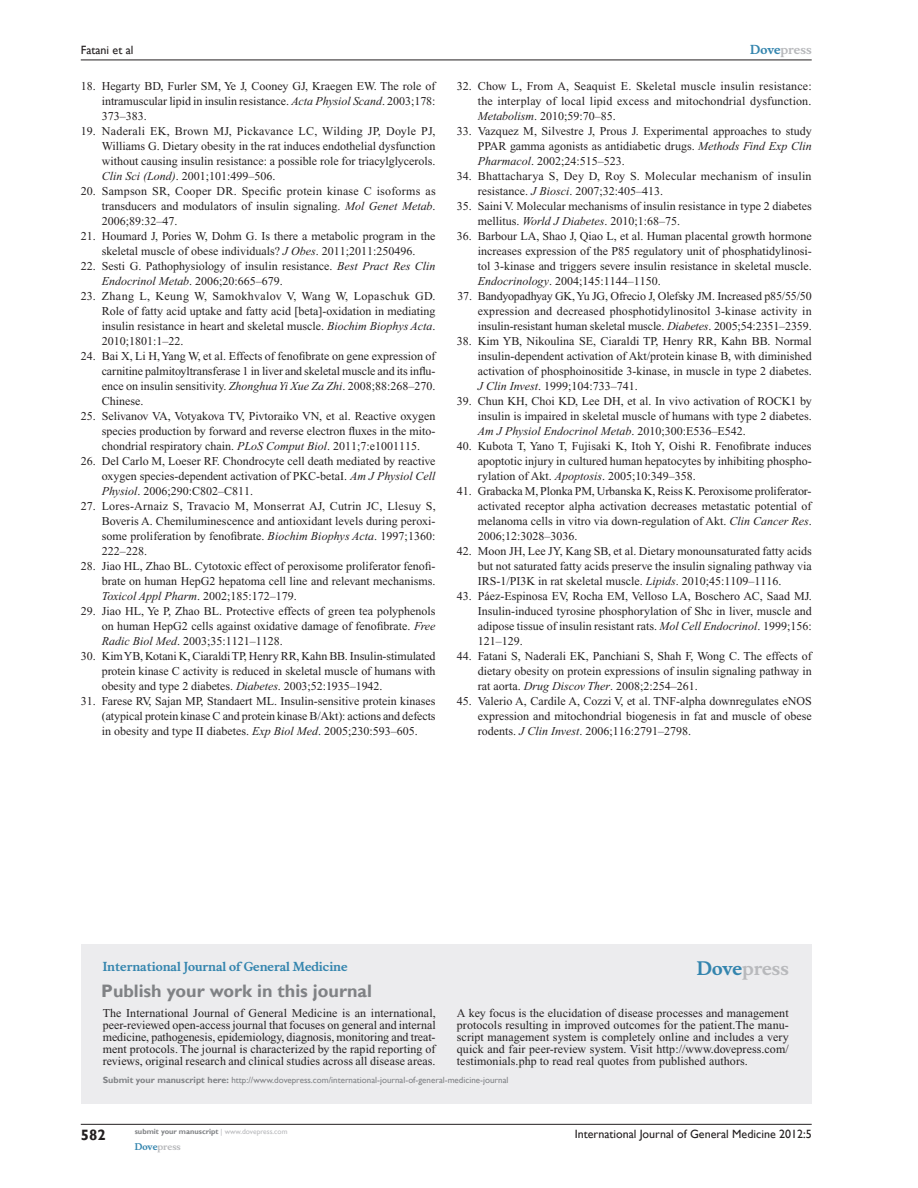
<style>
.page{position:relative;width:918px;height:1188px;background:#fff}
.page>*{position:absolute;margin:0;border:0;box-sizing:border-box;transform-origin:0 0}
.PromBx-H1{font:700 18px "Gill Sans";color:#808285}
.PromBx-Brand{font:700 18px "Musee";color:#b8b9bc}
.t1{font:700 15px "Gill Sans";color:#231f20}
.RefNL2{font:12px/15px "Times New Roman";color:#231f20;text-align:justify}
.PromBx-Tx{font:12px/12px "Times New Roman";letter-spacing:.005em;color:#231f20;text-align:justify}
.RefNL2-2{font:12px/15px "Times New Roman";letter-spacing:.02em;color:#231f20}
.t2{font:12px "Gill Sans";color:#231f20}
.PromBx-JrnlName{font:700 12px "Musee";color:#3485ae}
.t3{font:700 12px "Musee";color:#b8b9bc}
.PromBx-SubmitMssWebA{font:9px "Gill Sans";color:#808285}
.t4{font:700 9px "Musee";color:#b8b9bc}
.t5{font:700 7.5px "Gill Sans";color:#808285}
.s1{font-style:italic}
.s2{color:#3485ae}
.s3{font-weight:700}
.s4{font-weight:400;color:#b8b9bc}
</style>
<div class="page">
<div style="left:81px;top:944px;width:731px;height:159px;background:#ececee"></div>
<hr style="left:81px;top:1124px;width:731px;height:1px;background:#231f20">
<hr style="left:81px;top:60px;width:731px;height:1px;background:#231f20">
<p class="t2" style="left:81px;top:43px;width:54px">Fatani et al</p>
<p class="RefNL2" style="left:102px;top:79px;width:335px;text-indent:-21px">18. Hegarty BD, Furler SM, Ye J, Cooney GJ, Kraegen EW. The role of intramuscular lipid in insulin resistance. <span class="s1">Acta Physiol Scand</span>. 2003;178:<br>373–383.</p>
<p class="RefNL2" style="left:102px;top:124px;width:335px;text-indent:-21px">19. Naderali EK, Brown MJ, Pickavance LC, Wilding JP, Doyle PJ, Williams G. Dietary obesity in the rat induces endothelial dysfunction without causing insulin resistance: a possible role for triacylglycerols.<br><span class="s1">Clin Sci (Lond)</span>. 2001;101:499–506.</p>
<p class="RefNL2" style="left:102px;top:184px;width:335px;text-indent:-21px">20. Sampson SR, Cooper DR. Specific protein kinase C isoforms as transducers and modulators of insulin signaling. <span class="s1">Mol Genet Metab</span>.<br>2006;89:32–47.</p>
<p class="RefNL2" style="left:81px;top:229px;width:356px;text-align:center">21. Houmard J, Pories W, Dohm G. Is there a metabolic program in the skeletal muscle of obese individuals? <span class="s1">J Obes</span>. 2011;2011:250496.</p>
<p class="RefNL2" style="left:102px;top:259px;width:335px;text-indent:-21px">22. Sesti G. Pathophysiology of insulin resistance. <span class="s1">Best Pract Res Clin<br>Endocrinol Metab</span>. 2006;20:665–679.</p>
<p class="RefNL2" style="left:102px;top:289px;width:335px;text-indent:-21px">23. Zhang L, Keung W, Samokhvalov V, Wang W, Lopaschuk GD.<br>Role of fatty acid uptake and fatty acid [beta]-oxidation in mediating insulin resistance in heart and skeletal muscle. <span class="s1">Biochim Biophys Acta</span>.<br>2010;1801:1–22.</p>
<p class="RefNL2" style="left:102px;top:349px;width:335px;text-indent:-21px">24. Bai X, Li H, Yang W, et al. Effects of fenofibrate on gene expression of carnitine palmitoyltransferase 1 in liver and skeletal muscle and its influ&shy;ence on insulin sensitivity. <span class="s1">Zhonghua Yi Xue Za Zhi</span>. 2008;88:268–270.<br>Chinese.</p>
<p class="RefNL2" style="left:102px;top:409px;width:335px;text-indent:-21px">25. Selivanov VA, Votyakova TV, Pivtoraiko VN, et al. Reactive oxygen species production by forward and reverse electron fluxes in the mito&shy;chondrial respiratory chain. <span class="s1">PLoS Comput Biol</span>. 2011;7:e1001115.</p>
<p class="RefNL2" style="left:102px;top:454px;width:335px;text-indent:-21px">26. Del Carlo M, Loeser RF. Chondrocyte cell death mediated by reactive oxygen species-dependent activation of PKC-betaI. <span class="s1">Am J Physiol Cell Physiol</span>. 2006;290:C802–C811.</p>
<p class="RefNL2" style="left:102px;top:499px;width:335px;text-indent:-21px">27. Lores-Arnaiz S, Travacio M, Monserrat AJ, Cutrin JC, Llesuy S, Boveris A. Chemiluminescence and antioxidant levels during peroxi&shy;some proliferation by fenofibrate. <span class="s1">Biochim Biophys Acta</span>. 1997;1360:<br>222–228.</p>
<p class="RefNL2" style="left:102px;top:559px;width:335px;text-indent:-21px">28. Jiao HL, Zhao BL. Cytotoxic effect of peroxisome proliferator fenofi&shy;brate on human HepG2 hepatoma cell line and relevant mechanisms.<br><span class="s1">Toxicol Appl Pharm</span>. 2002;185:172–179.</p>
<p class="RefNL2" style="left:102px;top:604px;width:335px;text-indent:-21px">29. Jiao HL, Ye P, Zhao BL. Protective effects of green tea polyphenols on human HepG2 cells against oxidative damage of fenofibrate. <span class="s1">Free Radic Biol Med</span>. 2003;35:1121–1128.</p>
<p class="RefNL2" style="left:102px;top:649px;width:335px;text-indent:-21px">30. Kim YB, Kotani K, Ciaraldi TP, Henry RR, Kahn BB. Insulin-stimulated protein kinase C activity is reduced in skeletal muscle of humans with obesity and type 2 diabetes. <span class="s1">Diabetes</span>. 2003;52:1935–1942.</p>
<p class="RefNL2" style="left:102px;top:694px;width:335px;text-indent:-21px">31. Farese RV, Sajan MP, Standaert ML. Insulin-sensitive protein kinases (atypical protein kinase C and protein kinase B/Akt): actions and defects in obesity and type II diabetes. <span class="s1">Exp Biol Med</span>. 2005;230:593–605.</p>
<p class="t3" style="left:750px;top:43px;width:63px"><span class="s2">Dove</span>press</p>
<p class="RefNL2" style="left:478px;top:79px;width:335px;text-indent:-21px">32. Chow L, From A, Seaquist E. Skeletal muscle insulin resistance: the interplay of local lipid excess and mitochondrial dysfunction.<br><span class="s1">Metabolism</span>. 2010;59:70–85.</p>
<p class="RefNL2" style="left:478px;top:124px;width:336px;text-indent:-21px">33. Vazquez M, Silvestre J, Prous J. Experimental approaches to study PPAR gamma agonists as antidiabetic drugs. <span class="s1">Methods Find Exp Clin Pharmacol</span>. 2002;24:515–523.</p>
<p class="RefNL2-2" style="left:478px;top:169px;width:335px;text-indent:-21px">34. Bhattacharya S, Dey D, Roy S. Molecular mechanism of insulin resistance. <span class="s1">J Biosci</span>. 2007;32:405–413.</p>
<p class="RefNL2" style="left:478px;top:199px;width:335px;text-indent:-21px">35. Saini V. Molecular mechanisms of insulin resistance in type 2 diabetes mellitus. <span class="s1">World J Diabetes</span>. 2010;1:68–75.</p>
<p class="RefNL2" style="left:478px;top:229px;width:335px;text-indent:-21px">36. Barbour LA, Shao J, Qiao L, et al. Human placental growth hormone increases expression of the P85 regulatory unit of phosphatidylinosi&shy;tol 3-kinase and triggers severe insulin resistance in skeletal muscle.<br><span class="s1">Endocrinology</span>. 2004;145:1144–1150.</p>
<p class="RefNL2" style="left:478px;top:289px;width:335px;text-indent:-20px">37. Bandyopadhyay GK, Yu JG, Ofrecio J, Olefsky JM. Increased p85/55/50 expression and decreased phosphotidylinositol 3-kinase activity in insulin-resistant human skeletal muscle. <span class="s1">Diabetes</span>. 2005;54:2351–2359.</p>
<p class="RefNL2" style="left:478px;top:334px;width:336px;text-indent:-21px">38. Kim YB, Nikoulina SE, Ciaraldi TP, Henry RR, Kahn BB. Normal insulin-dependent activation of Akt/protein kinase B, with diminished activation of phosphoinositide 3-kinase, in muscle in type 2 diabetes.<br><span class="s1">J Clin Invest</span>. 1999;104:733–741.</p>
<p class="RefNL2" style="left:478px;top:394px;width:335px;text-indent:-21px">39. Chun KH, Choi KD, Lee DH, et al. In vivo activation of ROCK1 by insulin is impaired in skeletal muscle of humans with type 2 diabetes.<br><span class="s1">Am J Physiol Endocrinol Metab</span>. 2010;300:E536–E542.</p>
<p class="RefNL2" style="left:478px;top:439px;width:335px;text-indent:-21px">40. Kubota T, Yano T, Fujisaki K, Itoh Y, Oishi R. Fenofibrate induces apoptotic injury in cultured human hepatocytes by inhibiting phospho&shy;rylation of Akt. <span class="s1">Apoptosis</span>. 2005;10:349–358.</p>
<p class="RefNL2" style="left:478px;top:484px;width:335px;text-indent:-21px">41. Grabacka M, Plonka PM, Urbanska K, Reiss K. Peroxisome proliferator&shy;activated receptor alpha activation decreases metastatic potential of melanoma cells in vitro via down-regulation of Akt. <span class="s1">Clin Cancer Res</span>.<br>2006;12:3028–3036.</p>
<p class="RefNL2" style="left:478px;top:544px;width:335px;text-indent:-21px">42. Moon JH, Lee JY, Kang SB, et al. Dietary monounsaturated fatty acids but not saturated fatty acids preserve the insulin signaling pathway via IRS-1/PI3K in rat skeletal muscle. <span class="s1">Lipids</span>. 2010;45:1109–1116.</p>
<p class="RefNL2" style="left:478px;top:589px;width:335px;text-indent:-21px">43. Páez-Espinosa EV, Rocha EM, Velloso LA, Boschero AC, Saad MJ.<br>Insulin-induced tyrosine phosphorylation of Shc in liver, muscle and adipose tissue of insulin resistant rats. <span class="s1">Mol Cell Endocrinol</span>. 1999;156:<br>121–129.</p>
<p class="RefNL2" style="left:478px;top:649px;width:335px;text-indent:-21px">44. Fatani S, Naderali EK, Panchiani S, Shah F, Wong C. The effects of dietary obesity on protein expressions of insulin signaling pathway in rat aorta. <span class="s1">Drug Discov Ther</span>. 2008;2:254–261.</p>
<p class="RefNL2" style="left:478px;top:694px;width:335px;text-indent:-21px">45. Valerio A, Cardile A, Cozzi V, et al. TNF-alpha downregulates eNOS expression and mitochondrial biogenesis in fat and muscle of obese rodents. <span class="s1">J Clin Invest</span>. 2006;116:2791–2798.</p>
<p class="PromBx-JrnlName" style="left:103px;top:959px;width:246px">International Journal of General Medicine</p>
<p class="PromBx-H1" style="left:101px;top:980px;width:272px">Publish your work in this journal</p>
<p class="PromBx-Brand" style="left:697px;top:958px;width:94px"><span class="s2">Dove</span>press</p>
<p class="PromBx-Tx" style="left:103px;top:1007px;width:335px">The International Journal of General Medicine is an international, peer-reviewed open-access journal that focuses on general and internal medicine, pathogenesis, epidemiology, diagnosis, monitoring and treat&shy;ment protocols. The journal is characterized by the rapid reporting of reviews, original research and clinical studies across all disease areas.</p>
<p class="PromBx-Tx" style="left:457px;top:1007px;width:333px">A key focus is the elucidation of disease processes and management protocols resulting in improved outcomes for the patient.The manu&shy;script management system is completely online and includes a very quick and fair peer-review system. Visit http://www.dovepress.com/ testimonials.php to read real quotes from published authors.</p>
<p class="PromBx-SubmitMssWebA" style="left:103px;top:1075px;width:407px"><span class="s3">Submit your manuscript here:</span> http://www.dovepress.com/international-journal-of-general-medicine-journal</p>
<p class="t1" style="left:81px;top:1126px;width:26px">582</p>
<p class="t5" style="left:135px;top:1127px;width:154px">submit your manuscript <span class="s4">| www.dovepress.com</span></p>
<p class="t4" style="left:135px;top:1141px;width:48px"><span class="s2">Dove</span>press</p>
<p class="t2" style="left:575px;top:1127px;width:238px">International Journal of General Medicine 2012:5</p>
</div>
